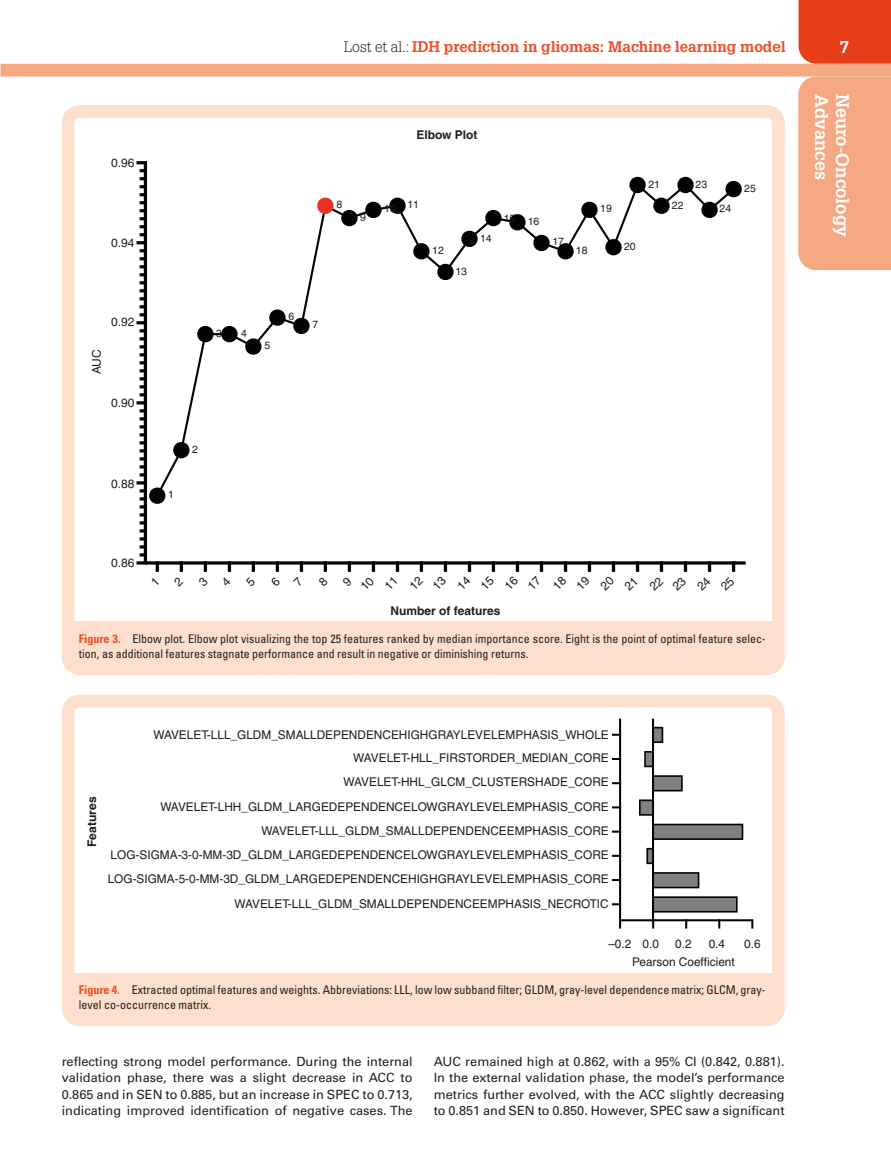
<style>
.page{position:relative;width:891px;height:1175px;background:#fff}
.page>*{position:absolute;margin:0;border:0;box-sizing:border-box;transform-origin:0 0}
.t1{font:18px "Glypha LT Std Bold 3";color:#fff}
.t2{font:700 16.5px "Glypha LT Std";color:#fff}
.t3{font:15px "Glypha LT Std Bold 4";color:#f04b22}
.Text{font:12.75px/16.5px "Univers LT Std";color:#231f20;text-align:justify}
.t4{font:12px/23.5px "Helvetica 4";color:#1d1e1f;text-align:right}
.FigCapt{font:condensed 12px/15px "Univers LT Std";color:#231f20}
.t5{font:12px "Helvetica 3";color:#1d1e1f}
.t6{font:12px "Helvetica Bold 3";color:#1d1e1f}
.t7{font:12px "Helvetica Bold 4";color:#1d1e1f}
.t8{font:10.5px "Helvetica 3";color:#1d1e1f}
.s1{font-family:"Glypha LT Std Light 2";color:#231f20}
.s2{font-weight:700;color:#f04b22}
</style>
<div class="page">
<div style="left:798px;top:76px;width:93px;height:194px;background:#f5a882"></div>
<div style="left:799px;top:0;width:92px;height:64px;background:#e73f18"></div>
<div style="left:1px;top:64px;width:890px;height:12px;background:#f5a882"></div>
<hr style="left:145px;top:561px;width:601px;height:3px;background:#040503">
<svg style="left:732px;top:564px;width:3px;height:6px"></svg>
<svg style="left:708px;top:564px;width:3px;height:6px"></svg>
<svg style="left:684px;top:564px;width:3px;height:6px"></svg>
<svg style="left:660px;top:564px;width:3px;height:6px"></svg>
<svg style="left:636px;top:564px;width:3px;height:6px"></svg>
<svg style="left:612px;top:564px;width:3px;height:6px"></svg>
<svg style="left:588px;top:564px;width:3px;height:6px"></svg>
<svg style="left:564px;top:564px;width:3px;height:6px"></svg>
<svg style="left:540px;top:564px;width:3px;height:6px"></svg>
<svg style="left:516px;top:564px;width:3px;height:6px"></svg>
<svg style="left:492px;top:564px;width:3px;height:6px"></svg>
<svg style="left:468px;top:564px;width:3px;height:6px"></svg>
<svg style="left:444px;top:564px;width:3px;height:6px"></svg>
<svg style="left:420px;top:564px;width:3px;height:6px"></svg>
<svg style="left:396px;top:564px;width:3px;height:6px"></svg>
<svg style="left:372px;top:564px;width:3px;height:6px"></svg>
<svg style="left:348px;top:564px;width:3px;height:6px"></svg>
<svg style="left:324px;top:564px;width:3px;height:6px"></svg>
<svg style="left:300px;top:564px;width:3px;height:6px"></svg>
<svg style="left:276px;top:564px;width:3px;height:6px"></svg>
<svg style="left:252px;top:564px;width:3px;height:6px"></svg>
<svg style="left:228px;top:564px;width:3px;height:6px"></svg>
<svg style="left:204px;top:564px;width:3px;height:6px"></svg>
<svg style="left:180px;top:564px;width:3px;height:6px"></svg>
<svg style="left:166px;top:191px;width:559px;height:291px"></svg>
<svg style="left:138px;top:161px;width:28px;height:409px"></svg>
<svg style="left:172px;top:441px;width:18px;height:18px"></svg>
<svg style="left:196px;top:325px;width:18px;height:18px"></svg>
<svg style="left:220px;top:325px;width:18px;height:18px"></svg>
<svg style="left:244px;top:337px;width:18px;height:18px"></svg>
<svg style="left:268px;top:308px;width:18px;height:18px"></svg>
<svg style="left:292px;top:317px;width:18px;height:18px"></svg>
<svg style="left:316px;top:197px;width:18px;height:18px"></svg>
<svg style="left:340px;top:209px;width:18px;height:18px"></svg>
<svg style="left:364px;top:201px;width:18px;height:18px"></svg>
<svg style="left:389px;top:197px;width:18px;height:18px"></svg>
<svg style="left:412px;top:242px;width:18px;height:18px"></svg>
<svg style="left:436px;top:263px;width:18px;height:18px"></svg>
<svg style="left:461px;top:209px;width:41px;height:39px"></svg>
<svg style="left:508px;top:213px;width:18px;height:18px"></svg>
<svg style="left:533px;top:234px;width:18px;height:18px"></svg>
<svg style="left:557px;top:242px;width:18px;height:18px"></svg>
<svg style="left:580px;top:201px;width:18px;height:18px"></svg>
<svg style="left:605px;top:238px;width:18px;height:18px"></svg>
<svg style="left:629px;top:176px;width:41px;height:39px"></svg>
<svg style="left:677px;top:176px;width:18px;height:18px"></svg>
<svg style="left:701px;top:201px;width:18px;height:18px"></svg>
<svg style="left:725px;top:181px;width:17px;height:17px"></svg>
<div style="left:73px;top:621px;width:700px;height:44px;background:#fcdfcd"></div>
<div style="left:62px;top:105px;width:723px;height:570px;border:13px solid #fcdfcd;border-radius:12px"></div>
<svg style="left:639px;top:750px;width:105px;height:163px"></svg>
<div style="left:652px;top:727px;width:11px;height:16px;background:#80807f;border:2px solid #040503"></div>
<hr style="left:620px;top:919px;width:132px;height:2px;background:#040503">
<svg style="left:751px;top:920px;width:2px;height:7px"></svg>
<svg style="left:718px;top:921px;width:2px;height:6px"></svg>
<svg style="left:685px;top:921px;width:2px;height:6px"></svg>
<svg style="left:652px;top:921px;width:2px;height:6px"></svg>
<svg style="left:619px;top:920px;width:2px;height:7px"></svg>
<hr style="left:619px;top:718px;width:2px;height:202px;background:#040503">
<svg style="left:613px;top:733px;width:7px;height:2px"></svg>
<svg style="left:613px;top:758px;width:6px;height:2px"></svg>
<svg style="left:613px;top:782px;width:6px;height:2px"></svg>
<svg style="left:613px;top:806px;width:6px;height:2px"></svg>
<svg style="left:613px;top:830px;width:6px;height:2px"></svg>
<svg style="left:613px;top:854px;width:7px;height:3px"></svg>
<svg style="left:613px;top:879px;width:6px;height:2px"></svg>
<svg style="left:613px;top:903px;width:6px;height:2px"></svg>
<hr style="left:652px;top:718px;width:2px;height:202px;background:#040503">
<div style="left:73px;top:973px;width:700px;height:43px;background:#fcdfcd"></div>
<div style="left:62px;top:694px;width:723px;height:332px;border:13px solid #fcdfcd;border-radius:12px"></div>
<p class="t5" style="left:111px;top:156px;width:25px">0.96</p>
<p class="t5" style="left:111px;top:236px;width:25px">0.94</p>
<p class="t5" style="left:90px;top:374px;width:26px;rotate:-90deg">AUC</p>
<p class="t5" style="left:111px;top:315px;width:25px">0.92</p>
<p class="t5" style="left:111px;top:396px;width:25px">0.90</p>
<p class="t5" style="left:111px;top:476px;width:25px">0.88</p>
<p class="t5" style="left:111px;top:555px;width:25px">0.86</p>
<p class="t8" style="left:216px;top:327px;width:7px">3</p>
<p class="t8" style="left:241px;top:327px;width:7px">4</p>
<p class="t8" style="left:264px;top:339px;width:7px">5</p>
<p class="t8" style="left:288px;top:310px;width:7px">6</p>
<p class="t8" style="left:313px;top:319px;width:7px">7</p>
<p class="t3" style="left:344px;top:37px;width:443px"><span class="s1">Lost et al.:</span> IDH prediction in gliomas: Machine learning model</p>
<h2 class="t2" style="left:840px;top:37px;width:11px">7</h2>
<p class="t6" style="left:416px;top:128px;width:63px">Elbow Plot</p>
<p class="t8" style="left:336px;top:198px;width:7px">8</p>
<p class="t8" style="left:384px;top:201px;width:36px">10 11</p>
<p class="t8" style="left:360px;top:211px;width:7px">9</p>
<p class="t8" style="left:432px;top:244px;width:13px">12</p>
<p class="t8" style="left:455px;top:265px;width:13px">13</p>
<p class="t8" style="left:480px;top:232px;width:13px">14</p>
<p class="t8" style="left:504px;top:213px;width:37px">15 16</p>
<p class="t8" style="left:552px;top:236px;width:13px">17</p>
<p class="t8" style="left:576px;top:244px;width:13px">18</p>
<p class="t8" style="left:600px;top:203px;width:13px">19</p>
<p class="t8" style="left:624px;top:240px;width:13px">20</p>
<p class="t8" style="left:648px;top:179px;width:13px">21</p>
<p class="t8" style="left:672px;top:199px;width:13px">22</p>
<p class="t8" style="left:696px;top:179px;width:13px">23</p>
<p class="t8" style="left:720px;top:202px;width:13px">24</p>
<p class="t8" style="left:744px;top:182px;width:13px">25</p>
<h1 class="t1" style="left:833px;top:94px;width:88px;rotate:90deg">Advances</h1>
<h1 class="t1" style="left:854px;top:94px;width:145px;rotate:90deg">Neuro-Oncology</h1>
<p class="t8" style="left:168px;top:488px;width:7px">1</p>
<p class="t8" style="left:192px;top:443px;width:7px">2</p>
<p class="t6" style="left:391px;top:603px;width:112px">Number of features</p>
<p class="FigCapt" style="left:79px;top:631px;width:688px"><span class="s2">Figure 3.</span> Elbow plot. Elbow plot visualizing the top 25 features ranked by median importance score. Eight is the point of optimal feature selec&shy;tion, as additional features stagnate performance and result in negative or diminishing returns.</p>
<p class="t4" style="left:153px;top:723px;width:457px">WAVELET-LLL_GLDM_SMALLDEPENDENCEHIGHGRAYLEVELEMPHASIS_WHOLE</p>
<p class="t7" style="left:85px;top:847px;width:52px;rotate:-90deg">Features</p>
<p class="t4" style="left:344px;top:746px;width:267px">WAVELET-HLL_FIRSTORDER_MEDIAN_CORE<br>WAVELET-HHL_GLCM_CLUSTERSHADE_CORE</p>
<p class="t4" style="left:160px;top:794px;width:450px">WAVELET-LHH_GLDM_LARGEDEPENDENCELOWGRAYLEVELEMPHASIS_CORE</p>
<p class="t4" style="left:261px;top:818px;width:349px">WAVELET-LLL_GLDM_SMALLDEPENDENCEEMPHASIS_CORE</p>
<p class="t4" style="left:111px;top:842px;width:500px">LOG-SIGMA-3-0-MM-3D_GLDM_LARGEDEPENDENCELOWGRAYLEVELEMPHASIS_CORE</p>
<p class="t4" style="left:108px;top:867px;width:503px">LOG-SIGMA-5-0-MM-3D_GLDM_LARGEDEPENDENCEHIGHGRAYLEVELEMPHASIS_CORE</p>
<p class="t4" style="left:235px;top:891px;width:376px">WAVELET-LLL_GLDM_SMALLDEPENDENCEEMPHASIS_NECROTIC</p>
<p class="t4" style="left:709px;top:931px;width:18px">0.4</p>
<p class="t4" style="left:744px;top:931px;width:18px">0.6</p>
<p class="FigCapt" style="left:79px;top:982px;width:688px"><span class="s2">Figure 4.</span> Extracted optimal features and weights. Abbreviations: LLL, low low subband filter; GLDM, gray-level dependence matrix; GLCM, gray&shy;level co-occurrence matrix.</p>
<p class="t4" style="left:632px;top:934px;width:104px;line-height:18.3px;text-align:center">0.2<br>Pearson Coefficient</p>
<p class="t4" style="left:643px;top:931px;width:18px">0.0</p>
<p class="t4" style="left:608px;top:932px;width:25px">–0.2</p>
<p class="Text" style="left:62px;top:1052px;width:353px">reflecting strong model performance. During the internal validation phase, there was a slight decrease in ACC to 0.865 and in SEN to 0.885, but an increase in SPEC to 0.713, indicating improved identification of negative cases. The</p>
<p class="Text" style="left:434px;top:1052px;width:353px">AUC remained high at 0.862, with a 95% CI (0.842, 0.881).<br>In the external validation phase, the model’s performance metrics further evolved, with the ACC slightly decreasing to 0.851 and SEN to 0.850. However, SPEC saw a significant</p>
</div>
